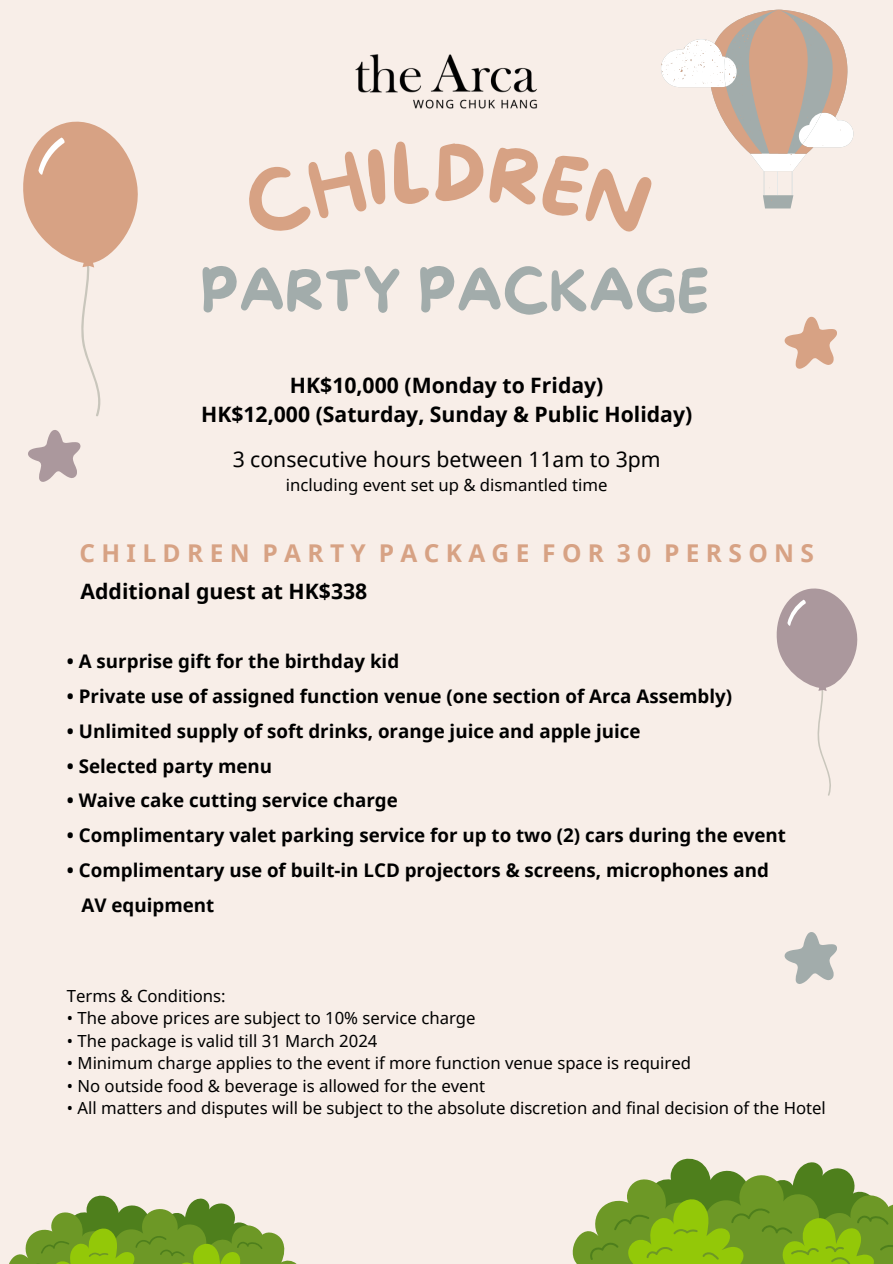
<style>
.page{position:relative;width:893px;height:1264px;background:#fff}
.page>*{position:absolute;margin:0;border:0;box-sizing:border-box;transform-origin:0 0}
.t1{font:57.45px "More Sugar";color:#a2acab}
.t2{font:700 24.45px "Noto Sans";letter-spacing:.26em;color:#d7a284}
.t3{font:700 21.15px "Noto Sans";color:#000}
.t4{font:21.15px "Noto Sans";color:#000}
.t5{font:700 18.75px "Noto Sans";color:#000}
.t6{font:16.65px "Noto Sans";color:#000}
</style>
<div class="page">
<div style="left:0;top:0;width:892px;height:1263px;background:#f8eee8"></div>
<svg style="left:0;top:1195px;width:301px;height:69px"></svg>
<svg style="left:572px;top:1158px;width:320px;height:105px"></svg>
<svg style="left:661px;top:10px;width:192px;height:198px"></svg>
<svg style="left:23px;top:121px;width:115px;height:296px"></svg>
<svg style="left:776px;top:588px;width:82px;height:208px"></svg>
<svg style="left:28px;top:430px;width:52px;height:52px"></svg>
<svg style="left:784px;top:316px;width:52px;height:53px"></svg>
<svg style="left:784px;top:932px;width:52px;height:52px"></svg>
<img style="left:355px;top:54px;width:183px;height:55px">
<p class="t1" style="left:200px;top:260px;width:510px">PARTY PACKAGE</p>
<p class="t3" style="left:290px;top:370px;width:315px">HK$10,000 (Monday to Friday)</p>
<p class="t3" style="left:201px;top:399px;width:492px">HK$12,000 (Saturday, Sunday &amp; Public Holiday)</p>
<p class="t4" style="left:233px;top:444px;width:429px">3 consecutive hours between 11am to 3pm</p>
<p class="t6" style="left:286px;top:473px;width:323px">including event set up &amp; dismantled time</p>
<p class="t2" style="left:79px;top:536px;width:736px">CHILDREN PARTY PACKAGE FOR 30 PERSONS</p>
<p class="t3" style="left:81px;top:576px;width:288px">Additional guest at HK$338</p>
<p class="t5" style="left:67px;top:647px;width:334px">• A surprise gift for the birthday kid</p>
<p class="t5" style="left:67px;top:682px;width:666px">• Private use of assigned function venue (one section of Arca Assembly)</p>
<p class="t5" style="left:67px;top:717px;width:575px">• Unlimited supply of soft drinks, orange juice and apple juice</p>
<p class="t5" style="left:67px;top:752px;width:207px">• Selected party menu</p>
<p class="t5" style="left:67px;top:787px;width:332px">• Waive cake cutting service charge</p>
<p class="t5" style="left:67px;top:822px;width:720px">• Complimentary valet parking service for up to two (2) cars during the event</p>
<p class="t5" style="left:67px;top:857px;width:703px">• Complimentary use of built-in LCD projectors &amp; screens, microphones and</p>
<p class="t5" style="left:81px;top:892px;width:134px">AV equipment</p>
<p class="t6" style="left:67px;top:983px;width:160px">Terms &amp; Conditions:</p>
<p class="t6" style="left:67px;top:1006px;width:410px">• The above prices are subject to 10% service charge</p>
<p class="t6" style="left:67px;top:1028px;width:312px">• The package is valid till 31 March 2024</p>
<p class="t6" style="left:67px;top:1051px;width:625px">• Minimum charge applies to the event if more function venue space is required</p>
<p class="t6" style="left:67px;top:1073px;width:419px">• No outside food &amp; beverage is allowed for the event</p>
<p class="t6" style="left:67px;top:1096px;width:760px">• All matters and disputes will be subject to the absolute discretion and final decision of the Hotel</p>
</div>
